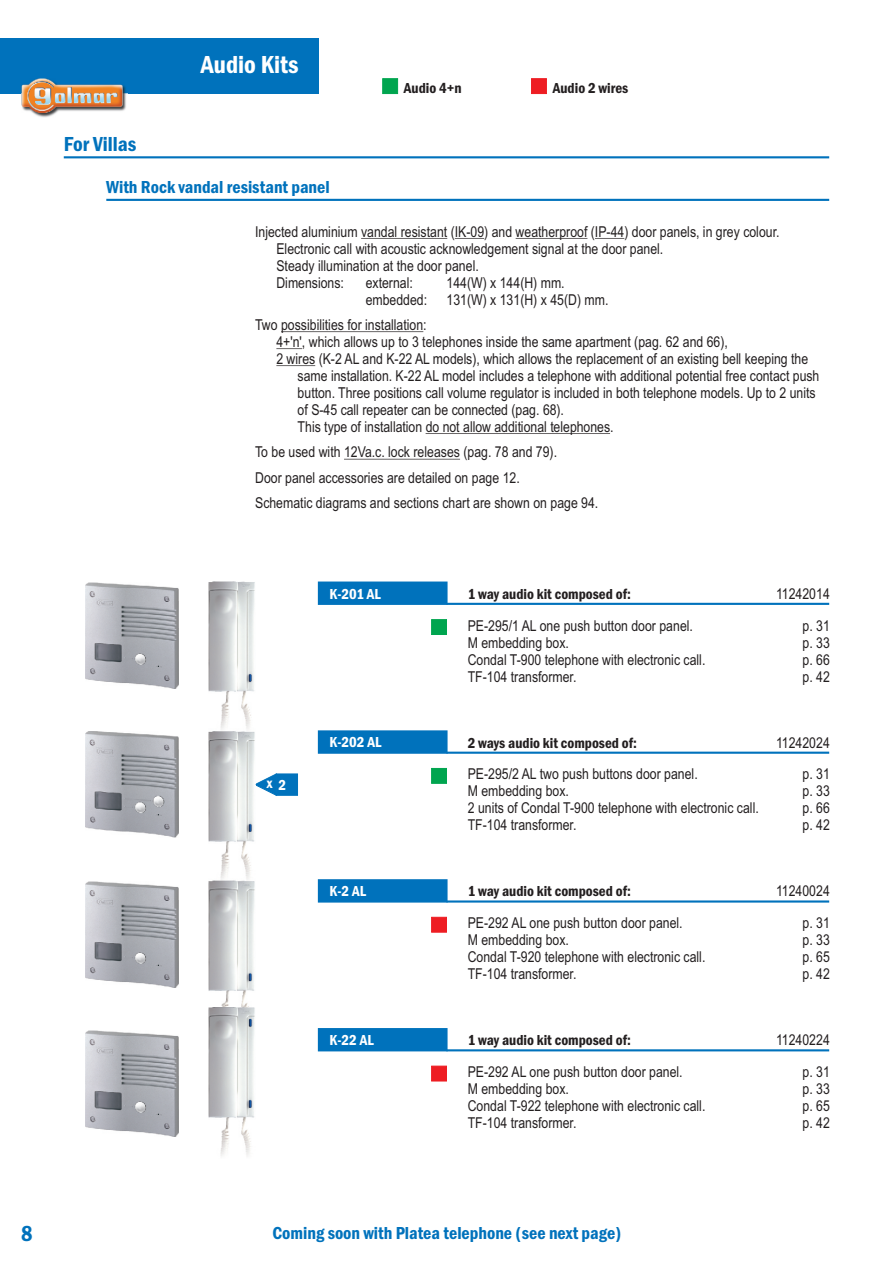
<style>
.page{position:relative;width:893px;height:1263px;background:#fff}
.page>*{position:absolute;margin:0;border:0;box-sizing:border-box;transform-origin:0 0}
.t1{font:600 condensed 25.5px "Franklin Gothic";color:#fff}
.t2{font:600 condensed 22.5px "Franklin Gothic";color:#0072bc}
.t3{font:600 condensed 21px "Franklin Gothic";color:#0072bc}
.t4{font:600 condensed 18px "Franklin Gothic";color:#0072bc}
.t5{font:15px/17px "Arial Narrow";color:#231f20}
.t6{font:600 condensed 15px "Franklin Gothic";color:#231f20}
.t7{font:600 condensed 15px "Franklin Gothic";color:#fff}
</style>
<div class="page">
<hr style="left:446px;top:900px;width:383px;height:2px;background:#0072bc">
<hr style="left:446px;top:1049px;width:383px;height:2px;background:#0072bc">
<svg style="left:317px;top:879px;width:132px;height:24px;background:#0a77be"></svg>
<svg style="left:317px;top:1028px;width:132px;height:24px;background:#0a77be"></svg>
<hr style="left:446px;top:752px;width:383px;height:2px;background:#0072bc">
<svg style="left:317px;top:730px;width:132px;height:24px;background:#0a77be"></svg>
<img style="left:85px;top:881px;width:94px;height:107px">
<img style="left:85px;top:1030px;width:94px;height:106px">
<svg style="left:255px;top:773px;width:43px;height:23px"></svg>
<svg style="left:431px;top:768px;width:16px;height:16px"></svg>
<svg style="left:431px;top:917px;width:16px;height:15px"></svg>
<svg style="left:431px;top:1066px;width:16px;height:15px"></svg>
<img style="left:208px;top:929px;width:47px;height:79px">
<img style="left:208px;top:1008px;width:47px;height:148px">
<img style="left:208px;top:779px;width:47px;height:150px">
<img style="left:85px;top:731px;width:94px;height:107px">
<svg style="left:431px;top:619px;width:16px;height:16px"></svg>
<hr style="left:446px;top:603px;width:383px;height:2px;background:#0072bc">
<svg style="left:317px;top:581px;width:132px;height:24px;background:#0a77be"></svg>
<img style="left:208px;top:581px;width:47px;height:198px">
<img style="left:85px;top:583px;width:94px;height:106px">
<hr style="left:106px;top:199px;width:723px;height:2px;background:#0072bc">
<hr style="left:64px;top:156px;width:765px;height:2px;background:#0072bc">
<svg style="left:531px;top:78px;width:16px;height:16px"></svg>
<svg style="left:382px;top:78px;width:16px;height:16px"></svg>
<div style="left:0;top:38px;width:319px;height:56px;background:#0072bc"></div>
<img style="left:21px;top:79px;width:107px;height:38px">
<hr style="left:361px;top:238px;width:86px;height:1px;background:#231f20">
<svg style="left:455px;top:238px;width:29px;height:1px"></svg>
<hr style="left:516px;top:238px;width:71px;height:1px;background:#231f20">
<svg style="left:595px;top:238px;width:29px;height:1px"></svg>
<hr style="left:281px;top:331px;width:142px;height:1px;background:#231f20">
<svg style="left:276px;top:348px;width:26px;height:1px"></svg>
<hr style="left:276px;top:365px;width:39px;height:1px;background:#231f20">
<hr style="left:426px;top:433px;width:184px;height:1px;background:#231f20">
<hr style="left:344px;top:459px;width:116px;height:1px;background:#231f20">
<h3 class="t3" style="left:64px;top:136px;width:74px">For Villas</h3>
<h1 class="t1" style="left:201px;top:55px;width:99px">Audio Kits</h1>
<p class="t4" style="left:106px;top:181px;width:225px">With Rock vandal resistant panel</p>
<p class="t6" style="left:404px;top:83px;width:59px">Audio 4+n</p>
<p class="t6" style="left:553px;top:83px;width:77px">Audio 2 wires</p>
<p class="t5" style="left:276px;top:224px;width:505px;text-indent:-21px">Injected aluminium vandal resistant (IK-09) and weatherproof (IP-44) door panels, in grey colour.<br>Electronic call with acoustic acknowledgement signal at the door panel.<br>Steady illumination at the door panel.<br>Dimensions:</p>
<p class="t5" style="left:366px;top:275px;width:49px">external:</p>
<p class="t5" style="left:446px;top:275px;width:120px">144(W) x 144(H) mm.</p>
<p class="t5" style="left:366px;top:292px;width:63px">embedded:</p>
<p class="t5" style="left:446px;top:292px;width:163px">131(W) x 131(H) x 45(D) mm.</p>
<p class="t5" style="left:255px;top:318px;width:173px">Two possibilities for installation:</p>
<p class="t5" style="left:276px;top:335px;width:453px">4+'n', which allows up to 3 telephones inside the same apartment (pag. 62 and 66),</p>
<p class="t5" style="left:276px;top:352px;width:533px">2 wires (K-2 AL and K-22 AL models), which allows the replacement of an existing bell keeping the</p>
<p class="t5" style="left:298px;top:369px;width:523px">same installation. K-22 AL model includes a telephone with additional potential free contact push</p>
<p class="t5" style="left:298px;top:386px;width:519px">button. Three positions call volume regulator is included in both telephone models. Up to 2 units</p>
<p class="t5" style="left:298px;top:403px;width:268px">of S-45 call repeater can be connected (pag. 68).</p>
<p class="t5" style="left:298px;top:420px;width:317px">This type of installation do not allow additional telephones.</p>
<p class="t5" style="left:255px;top:441px;width:345px;line-height:25.5px">To be used with 12Va.c. lock releases (pag. 78 and 79).<br>Door panel accessories are detailed on page 12.<br>Schematic diagrams and sections chart are shown on page 94.</p>
<p class="t7" style="left:330px;top:588px;width:53px">K-201 AL</p>
<p class="t5" style="left:776px;top:586px;width:55px">11242014</p>
<p class="t6" style="left:468px;top:588px;width:165px">1 way audio kit composed of:</p>
<p class="t5" style="left:468px;top:618px;width:239px">PE-295/1 AL one push button door panel.<br>M embedding box.<br>Condal T-900 telephone with electronic call.<br>TF-104 transformer.</p>
<p class="t5" style="left:803px;top:618px;width:29px;text-align:justify">p. 31 p. 33 p. 66 p. 42</p>
<p class="t7" style="left:267px;top:779px;width:21px">x 2</p>
<p class="t7" style="left:330px;top:737px;width:53px">K-202 AL</p>
<p class="t5" style="left:776px;top:735px;width:55px">11242024</p>
<p class="t6" style="left:468px;top:737px;width:171px">2 ways audio kit composed of:</p>
<p class="t7" style="left:330px;top:886px;width:38px">K-2 AL</p>
<p class="t7" style="left:330px;top:1034px;width:46px">K-22 AL</p>
<p class="t5" style="left:468px;top:767px;width:293px">PE-295/2 AL two push buttons door panel.<br>M embedding box.<br>2 units of Condal T-900 telephone with electronic call.<br>TF-104 transformer.</p>
<p class="t5" style="left:803px;top:767px;width:29px;text-align:justify">p. 31 p. 33 p. 66 p. 42</p>
<p class="t6" style="left:468px;top:886px;width:165px">1 way audio kit composed of:</p>
<p class="t5" style="left:468px;top:916px;width:239px">PE-292 AL one push button door panel.<br>M embedding box.<br>Condal T-920 telephone with electronic call.<br>TF-104 transformer.</p>
<p class="t5" style="left:776px;top:884px;width:55px">11240024</p>
<p class="t5" style="left:803px;top:916px;width:29px;text-align:justify">p. 31 p. 33 p. 65 p. 42</p>
<p class="t6" style="left:468px;top:1035px;width:165px">1 way audio kit composed of:</p>
<p class="t5" style="left:468px;top:1065px;width:239px">PE-292 AL one push button door panel.<br>M embedding box.<br>Condal T-922 telephone with electronic call.<br>TF-104 transformer.</p>
<p class="t5" style="left:776px;top:1033px;width:55px">11240224</p>
<p class="t5" style="left:803px;top:1065px;width:29px;text-align:justify">p. 31 p. 33 p. 65 p. 42</p>
<h2 class="t2" style="left:21px;top:1226px;width:13px">8</h2>
<p class="t4" style="left:272px;top:1226px;width:350px">Coming soon with Platea telephone (see next page)</p>
</div>
